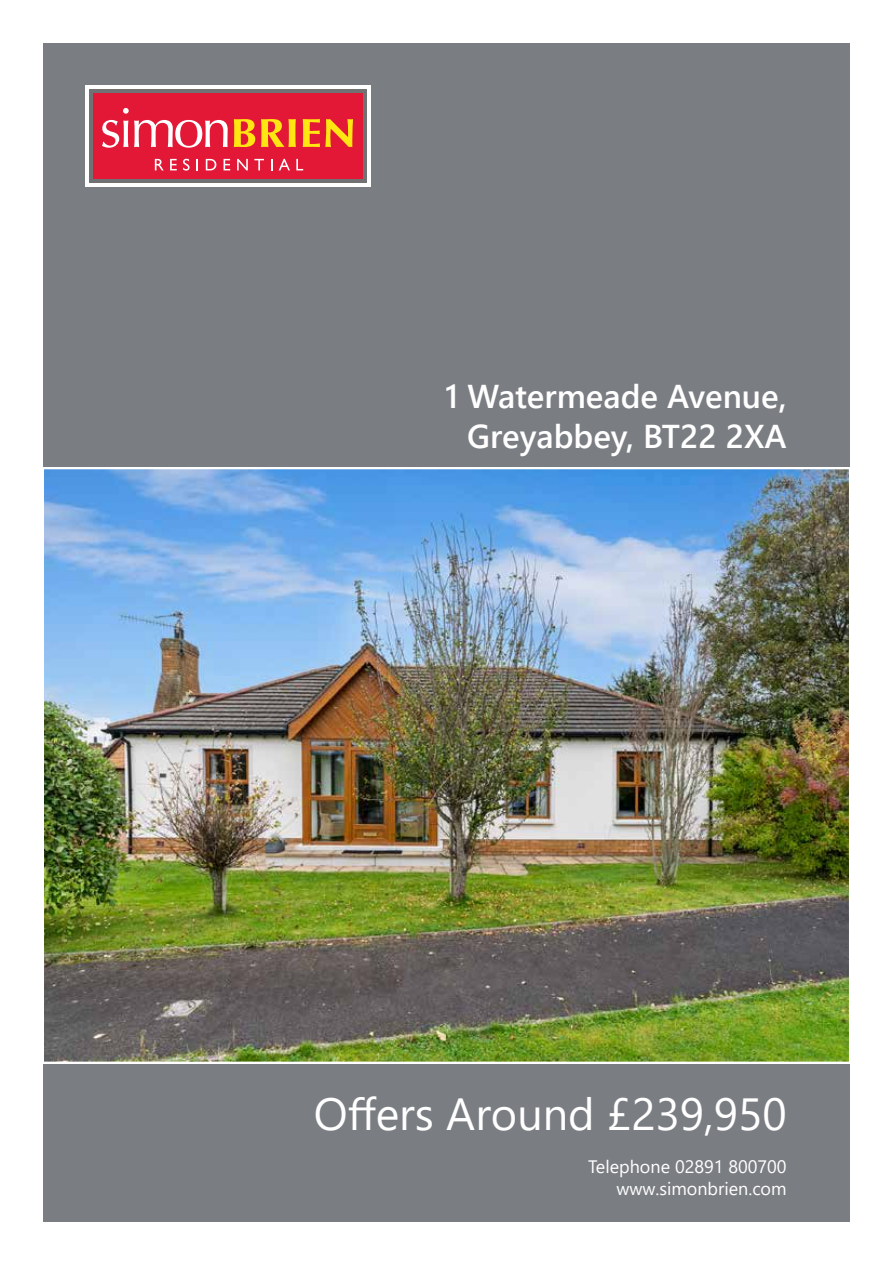
<style>
.page{position:relative;width:893px;height:1263px;background:#fff}
.page>*{position:absolute;margin:0;border:0;box-sizing:border-box;transform-origin:0 0}
.t1{font:45px "Segoe UI";color:#fff}
.t2{font:600 33px/39.6px "Segoe UI";color:#fff;text-align:right}
.t3{font:18px/21.6px "Segoe UI";color:#fff;text-align:right}
</style>
<div class="page">
<div style="left:43px;top:43px;width:807px;height:424px;background:#7a7d82"></div>
<div style="left:43px;top:1064px;width:807px;height:157px;background:#7a7d82"></div>
<img style="left:46px;top:471px;width:801px;height:589px">
<div style="left:85px;top:85px;width:286px;height:102px;background:#fff"></div>
<div style="left:89px;top:89px;width:278px;height:94px;background:#717073"></div>
<div style="left:93px;top:93px;width:270px;height:86px;background:#e31837"></div>
<svg style="left:102px;top:108px;width:126px;height:40px"></svg>
<svg style="left:234px;top:119px;width:21px;height:28px"></svg>
<svg style="left:261px;top:119px;width:35px;height:28px"></svg>
<svg style="left:303px;top:119px;width:50px;height:28px"></svg>
<svg style="left:155px;top:159px;width:9px;height:11px"></svg>
<svg style="left:170px;top:159px;width:7px;height:11px"></svg>
<svg style="left:183px;top:159px;width:7px;height:12px"></svg>
<svg style="left:196px;top:159px;width:2px;height:11px"></svg>
<svg style="left:206px;top:159px;width:10px;height:11px"></svg>
<svg style="left:224px;top:159px;width:6px;height:11px"></svg>
<svg style="left:237px;top:159px;width:11px;height:11px"></svg>
<svg style="left:254px;top:159px;width:10px;height:11px"></svg>
<svg style="left:279px;top:159px;width:11px;height:11px"></svg>
<svg style="left:296px;top:159px;width:7px;height:11px"></svg>
<h2 class="t2" style="left:445px;top:374px;width:343px">1 Watermeade Avenue,<br>Greyabbey, BT22 2XA</h2>
<h1 class="t1" style="left:314px;top:1071px;width:474px">Offers Around £239,950</h1>
<p class="t3" style="left:588px;top:1154px;width:200px">Telephone 02891 800700 www.simonbrien.com</p>
</div>
